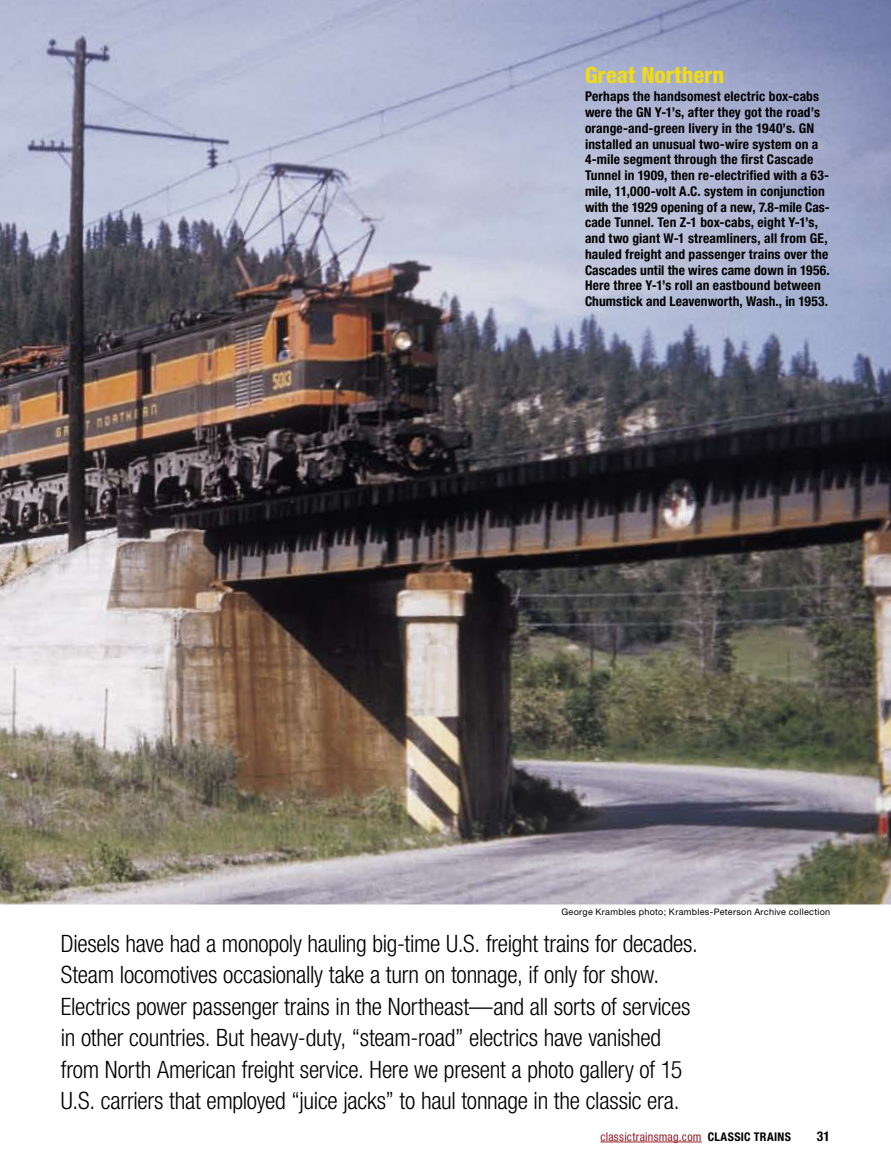
<style>
.page{position:relative;width:891px;height:1161px;background:#fff}
.page>*{position:absolute;margin:0;border:0;box-sizing:border-box;transform-origin:0 0}
.Feature_Subhead{font:300 condensed 24px/31.5px "Helvetica Neue";letter-spacing:-.01em;color:#000}
.t1{font:800 condensed 22.5px "Helvetica Neue";color:#efda1b}
.t2{font:700 condensed 13.5px/15.8px "Helvetica Neue";letter-spacing:.01em;color:#000}
.t3{font:condensed 12px "Helvetica Neue";letter-spacing:.02em;color:#94212d}
.Photo_Credit{font:9px "Helvetica Neue";letter-spacing:.035em;color:#000}
.s1{font-weight:700;color:#000}
</style>
<div class="page">
<hr style="left:600px;top:1142px;width:102px;height:1px;background:#94212d">
<img style="left:0;top:0;width:891px;height:904px">
<p class="t1" style="left:585px;top:61px;width:141px">Great Northern</p>
<p class="t2" style="left:585px;top:88px;width:246px">Perhaps the handsomest electric box-cabs were the GN Y-1’s, after they got the road’s orange-and-green livery in the 1940’s. GN installed an unusual two-wire system on a 4-mile segment through the first Cascade Tunnel in 1909, then re-electrified with a 63- mile, 11,000-volt A.C. system in conjunction with the 1929 opening of a new, 7.8-mile Cas&shy;cade Tunnel. Ten Z-1 box-cabs, eight Y-1’s, and two giant W-1 streamliners, all from GE, hauled freight and passenger trains over the Cascades until the wires came down in 1956.<br>Here three Y-1’s roll an eastbound between Chumstick and Leavenworth, Wash., in 1953.</p>
<p class="Photo_Credit" style="left:561px;top:906px;width:270px">George Krambles photo; Krambles-Peterson Archive collection</p>
<p class="Feature_Subhead" style="left:61px;top:927px;width:639px">Diesels have had a monopoly hauling big-time U.S. freight trains for decades.<br>Steam locomotives occasionally take a turn on tonnage, if only for show.<br>Electrics power passenger trains in the Northeast—and all sorts of services in other countries. But heavy-duty, “steam-road” electrics have vanished from North American freight service. Here we present a photo gallery of 15<br>U.S. carriers that employed “juice jacks” to haul tonnage in the classic era.</p>
<p class="t3" style="left:600px;top:1130px;width:192px">classictrainsmag.com <span class="s1">CLASSIC TRAINS</span></p>
<p class="t2" style="left:817px;top:1128px;width:15px">31</p>
</div>
